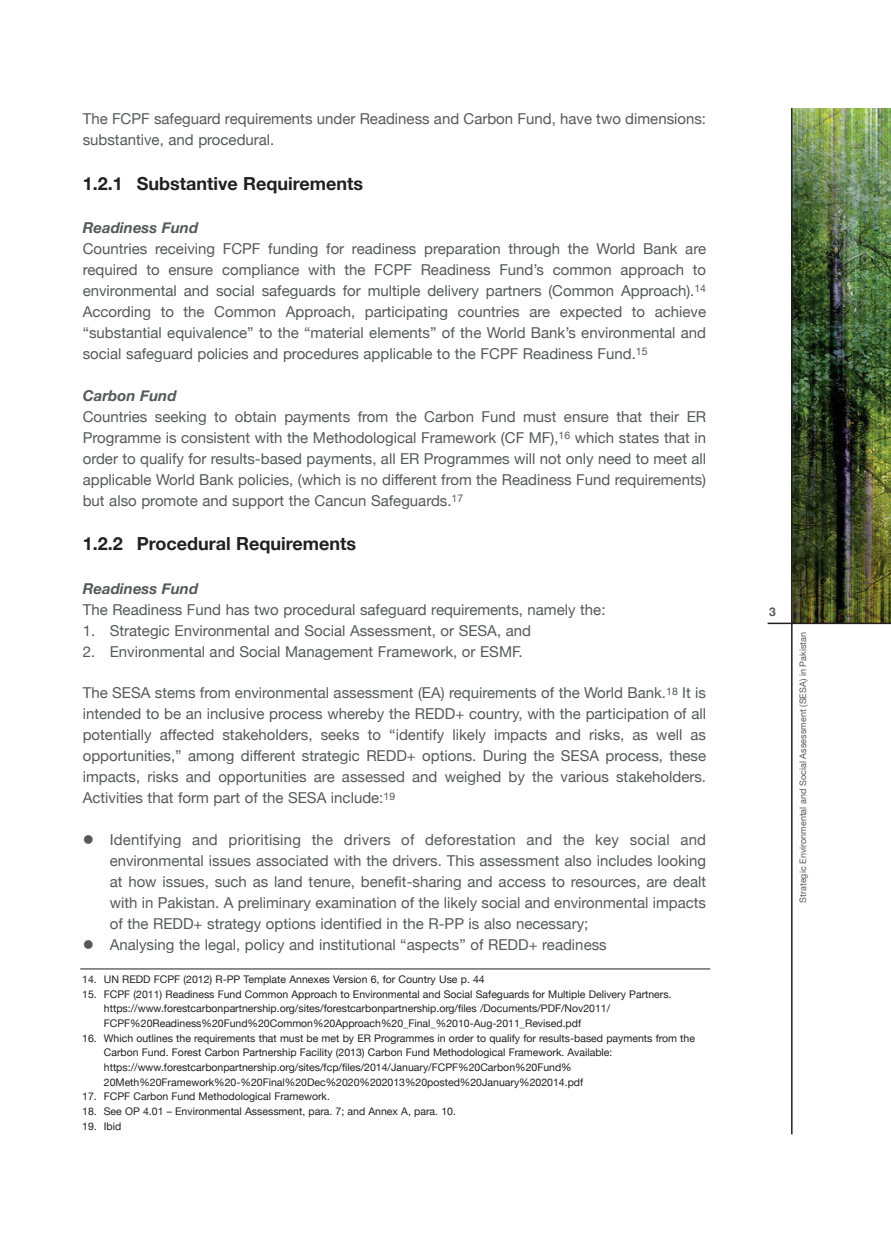
<style>
.page{position:relative;width:891px;height:1242px;background:#fff}
.page>*{position:absolute;margin:0;border:0;box-sizing:border-box;transform-origin:0 0}
.t1{font:700 18px "Helvetica Neue";color:#231f20}
.t2{font:15px/21px "Helvetica Neue";color:#57585a;text-align:justify}
.t3{font:italic 700 15px "Helvetica Neue";color:#57585a}
.t4{font:700 12px "Helvetica Neue";color:#57585a}
.t5{font:10.5px/14.7px "Helvetica Neue";color:#231f20}
.t6{font:9px "Helvetica Neue";color:#57585a}
</style>
<div class="page">
<img style="left:793px;top:108px;width:98px;height:515px">
<hr style="left:791px;top:108px;width:2px;height:1026px;background:#231f20">
<hr style="left:768px;top:623px;width:123px;height:1px;background:#231f20">
<hr style="left:80px;top:969px;width:630px;height:1px;background:#231f20">
<p class="t2" style="left:83px;top:108px;width:625px">The FCPF safeguard requirements under Readiness and Carbon Fund, have two dimensions: substantive, and procedural.</p>
<p class="t1" style="left:83px;top:172px;width:282px">1.2.1 Substantive Requirements</p>
<p class="t3" style="left:83px;top:218px;width:117px">Readiness Fund</p>
<p class="t2" style="left:83px;top:238px;width:625px">Countries receiving FCPF funding for readiness preparation through the World Bank are required to ensure compliance with the FCPF Readiness Fund’s common approach to environmental and social safeguards for multiple delivery partners (Common Approach).<sup>14<br></sup>According to the Common Approach, participating countries are expected to achieve “substantial equivalence” to the “material elements” of the World Bank’s environmental and social safeguard policies and procedures applicable to the FCPF Readiness Fund.<sup>15</sup></p>
<p class="t3" style="left:83px;top:386px;width:95px">Carbon Fund</p>
<p class="t2" style="left:83px;top:406px;width:625px">Countries seeking to obtain payments from the Carbon Fund must ensure that their ER Programme is consistent with the Methodological Framework (CF MF),<sup>16</sup> which states that in order to qualify for results-based payments, all ER Programmes will not only need to meet all applicable World Bank policies, (which is no different from the Readiness Fund requirements) but also promote and support the Cancun Safeguards.<sup>17</sup></p>
<p class="t1" style="left:83px;top:533px;width:275px">1.2.2 Procedural Requirements</p>
<p class="t3" style="left:83px;top:579px;width:117px">Readiness Fund</p>
<p class="t2" style="left:83px;top:599px;width:524px">The Readiness Fund has two procedural safeguard requirements, namely the:</p>
<p class="t2" style="left:83px;top:620px;width:450px">1. Strategic Environmental and Social Assessment, or SESA, and</p>
<p class="t2" style="left:83px;top:640px;width:441px">2. Environmental and Social Management Framework, or ESMF.</p>
<p class="t2" style="left:83px;top:682px;width:625px">The SESA stems from environmental assessment (EA) requirements of the World Bank.<sup>18</sup> It is intended to be an inclusive process whereby the REDD+ country, with the participation of all potentially affected stakeholders, seeks to “identify likely impacts and risks, as well as opportunities,” among different strategic REDD+ options. During the SESA process, these impacts, risks and opportunities are assessed and weighed by the various stakeholders.<br>Activities that form part of the SESA include:<sup>19</sup></p>
<p class="t2" style="left:110px;top:829px;width:598px;text-indent:-27px">● Identifying and prioritising the drivers of deforestation and the key social and environmental issues associated with the drivers. This assessment also includes looking at how issues, such as land tenure, benefit-sharing and access to resources, are dealt with in Pakistan. A preliminary examination of the likely social and environmental impacts of the REDD+ strategy options identified in the R-PP is also necessary;</p>
<p class="t2" style="left:83px;top:934px;width:526px">● Analysing the legal, policy and institutional “aspects” of REDD+ readiness</p>
<p class="t5" style="left:82px;top:972px;width:404px">14. UN REDD FCPF (2012) R‐PP Template Annexes Version 6, for Country Use p. 44</p>
<p class="t5" style="left:104px;top:986px;width:569px;text-indent:-22px">15. FCPF (2011) Readiness Fund Common Approach to Environmental and Social Safeguards for Multiple Delivery Partners. https://www.forestcarbonpartnership.org/sites/forestcarbonpartnership.org/files /Documents/PDF/Nov2011/<br>FCPF%20Readiness%20Fund%20Common%20Approach%20_Final_%2010-Aug-2011_Revised.pdf</p>
<p class="t5" style="left:104px;top:1030px;width:593px;text-indent:-22px">16. Which outlines the requirements that must be met by ER Programmes in order to qualify for results-based payments from the Carbon Fund. Forest Carbon Partnership Facility (2013) Carbon Fund Methodological Framework. Available: https://www.forestcarbonpartnership.org/sites/fcp/files/2014/January/FCPF%20Carbon%20Fund% 20Meth%20Framework%20-%20Final%20Dec%2020%202013%20posted%20January%202014.pdf</p>
<p class="t5" style="left:82px;top:1089px;width:249px">17. FCPF Carbon Fund Methodological Framework.</p>
<p class="t5" style="left:82px;top:1104px;width:375px">18. See OP 4.01 – Environmental Assessment, para. 7; and Annex A, para. 10.</p>
<p class="t5" style="left:82px;top:1118px;width:41px">19. Ibid</p>
<p class="t4" style="left:769px;top:604px;width:8px">3</p>
<p class="t6" style="left:797px;top:903px;width:272px;rotate:-90deg">Strategic Environmental and Social Assessment (SESA) in Pakistan</p>
</div>
